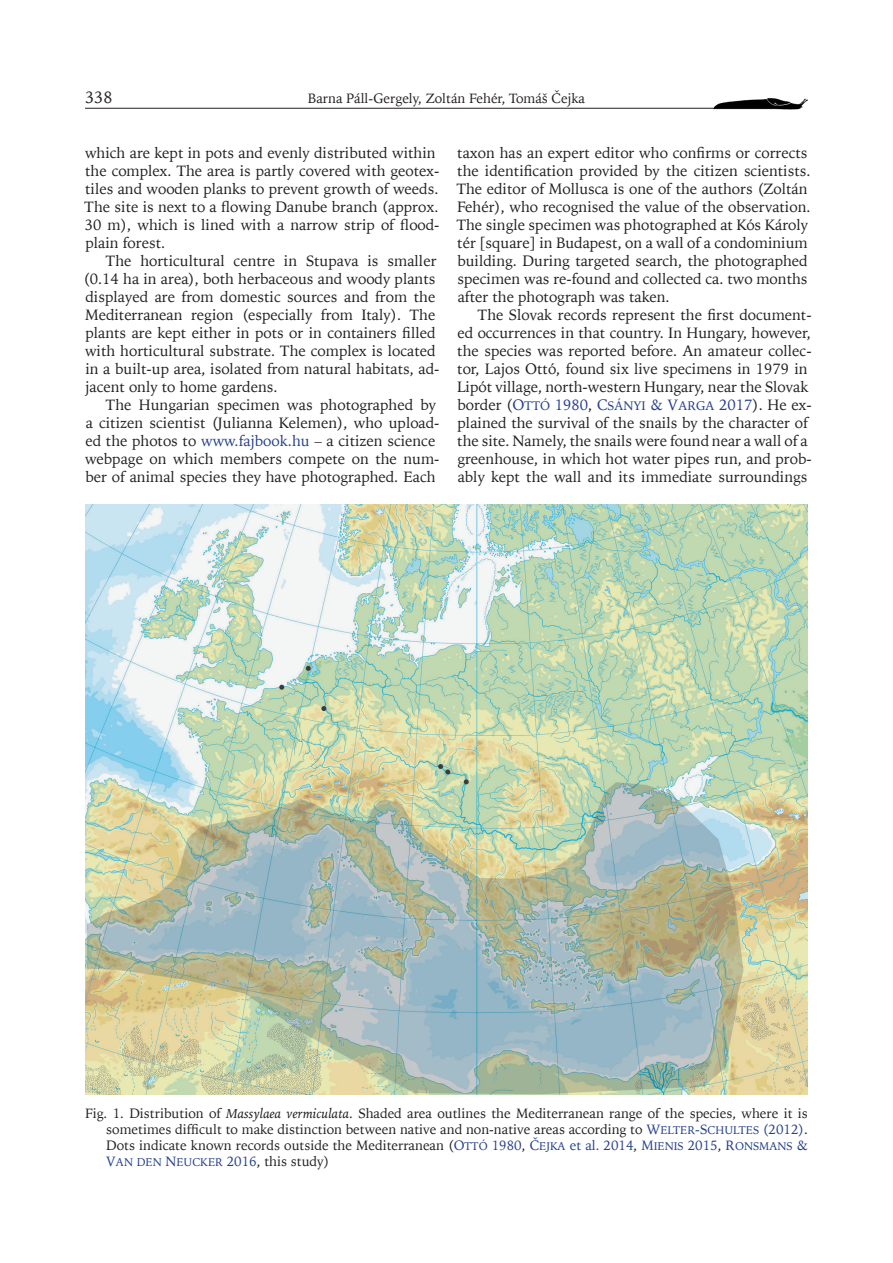
<style>
.page{position:relative;width:893px;height:1263px;background:#fff}
.page>*{position:absolute;margin:0;border:0;box-sizing:border-box;transform-origin:0 0}
.t1{font:16.5px "Iowan Old St EU";color:#231f20}
.t2{font:15px/18px "Iowan Old St EU";color:#231f20}
.Tytuł_ryciny_tabeli{font:13.5px/16.2px "Iowan Old St EU";color:#231f20;text-align:justify}
.Tytuł_ryciny_tabeli-2{font:11.25px "Iowan Old St EU Normal SC830";color:#253f8e}
.s1{color:#253f8e}
.s2{font-family:"Iowan Old St EU Normal SC830";color:#253f8e}
.s3{font-family:"Iowan Old St EU Normal SC830";font-size:12.45px;color:#253f8e}
.s4{font-style:italic}
.s5{font-family:"Iowan Old St EU Normal SC830";font-size:11.25px;color:#253f8e}
.s6{font-size:13.5px}
.s7{font-family:"Iowan Old St EU";font-size:13.5px}
.s8{font-family:"Iowan Old St EU";font-size:13.5px;color:#231f20}
</style>
<div class="page">
<hr style="left:85px;top:108px;width:706px;height:1px;background:#231f20">
<img style="left:714px;top:98px;width:93px;height:12px">
<img style="left:85px;top:504px;width:723px;height:591px">
<p class="t1" style="left:85px;top:87px;width:29px">338</p>
<p class="Tytuł_ryciny_tabeli" style="left:308px;top:90px;width:279px">Barna Páll-Gergely, Zoltán Fehér, Tomáš Čejka</p>
<p class="t2" style="left:85px;top:144px;width:356px">which are kept in pots and evenly distributed within the complex. The area is partly covered with geotex&shy;tiles and wooden planks to prevent growth of weeds.<br>The site is next to a flowing Danube branch (approx.<br>30 m), which is lined with a narrow strip of flood&shy;plain forest.</p>
<p class="t2" style="left:84px;top:252px;width:357px;text-indent:22px">The horticultural centre in Stupava is smaller (0.14 ha in area), both herbaceous and woody plants displayed are from domestic sources and from the Mediterranean region (especially from Italy). The plants are kept either in pots or in containers filled with horticultural substrate. The complex is located in a built-up area, isolated from natural habitats, ad&shy;jacent only to home gardens.</p>
<p class="t2" style="left:85px;top:396px;width:356px;text-indent:21px">The Hungarian specimen was photographed by a citizen scientist (Julianna Kelemen), who upload&shy;ed the photos to <span class="s1">www.fajbook.hu</span> – a citizen science webpage on which members compete on the num&shy;ber of animal species they have photographed. Each</p>
<p class="t2" style="left:457px;top:144px;width:355px">taxon has an expert editor who confirms or corrects the identification provided by the citizen scientists.<br>The editor of Mollusca is one of the authors (Zoltán Fehér), who recognised the value of the observation.<br>The single specimen was photographed at Kós Károly tér [square] in Budapest, on a wall of a condominium building. During targeted search, the photographed specimen was re-found and collected ca. two months after the photograph was taken.</p>
<p class="t2" style="left:457px;top:306px;width:356px;text-indent:21px">The Slovak records represent the first document&shy;ed occurrences in that country. In Hungary, however, the species was reported before. An amateur collec&shy;tor, Lajos Ottó, found six live specimens in 1979 in Lipót village, north-western Hungary, near the Slovak border (<span class="s2">O</span><span class="s3">TTÓ</span> <span class="s1">1980</span>, <span class="s2">C</span><span class="s3">SÁNYI</span> <span class="s1">&amp;</span> <span class="s2">V</span><span class="s3">ARGA</span> <span class="s1">2017</span>). He ex&shy;plained the survival of the snails by the character of the site. Namely, the snails were found near a wall of a greenhouse, in which hot water pipes run, and prob&shy;ably kept the wall and its immediate surroundings</p>
<p class="Tytuł_ryciny_tabeli" style="left:106px;top:1105px;width:703px;text-indent:-21px">Fig. 1. Distribution of <span class="s4">Massylaea vermiculata</span>. Shaded area outlines the Mediterranean range of the species, where it is sometimes difficult to make distinction between native and non-native areas according to <span class="s2">W</span><span class="s5">ELTER</span><span class="s1">-</span><span class="s2">S</span><span class="s5">CHULTES</span> <span class="s1">(2012)</span>.<br>Dots indicate known records outside the Mediterranean (<span class="s2">O</span><span class="s5">TTÓ</span> <span class="s1">1980</span>, <span class="s2">Č</span><span class="s5">EJKA</span> <span class="s1">et al. 2014</span>, <span class="s2">M</span><span class="s5">IENIS</span> <span class="s1">2015</span>, <span class="s2">R</span><span class="s5">ONSMANS</span> <span class="s1">&amp;</span></p>
<p class="Tytuł_ryciny_tabeli-2" style="left:106px;top:1155px;width:225px"><span class="s6">V</span>AN DEN <span class="s6">N</span>EUCKER <span class="s7">2016</span><span class="s8">, this study)</span></p>
</div>
